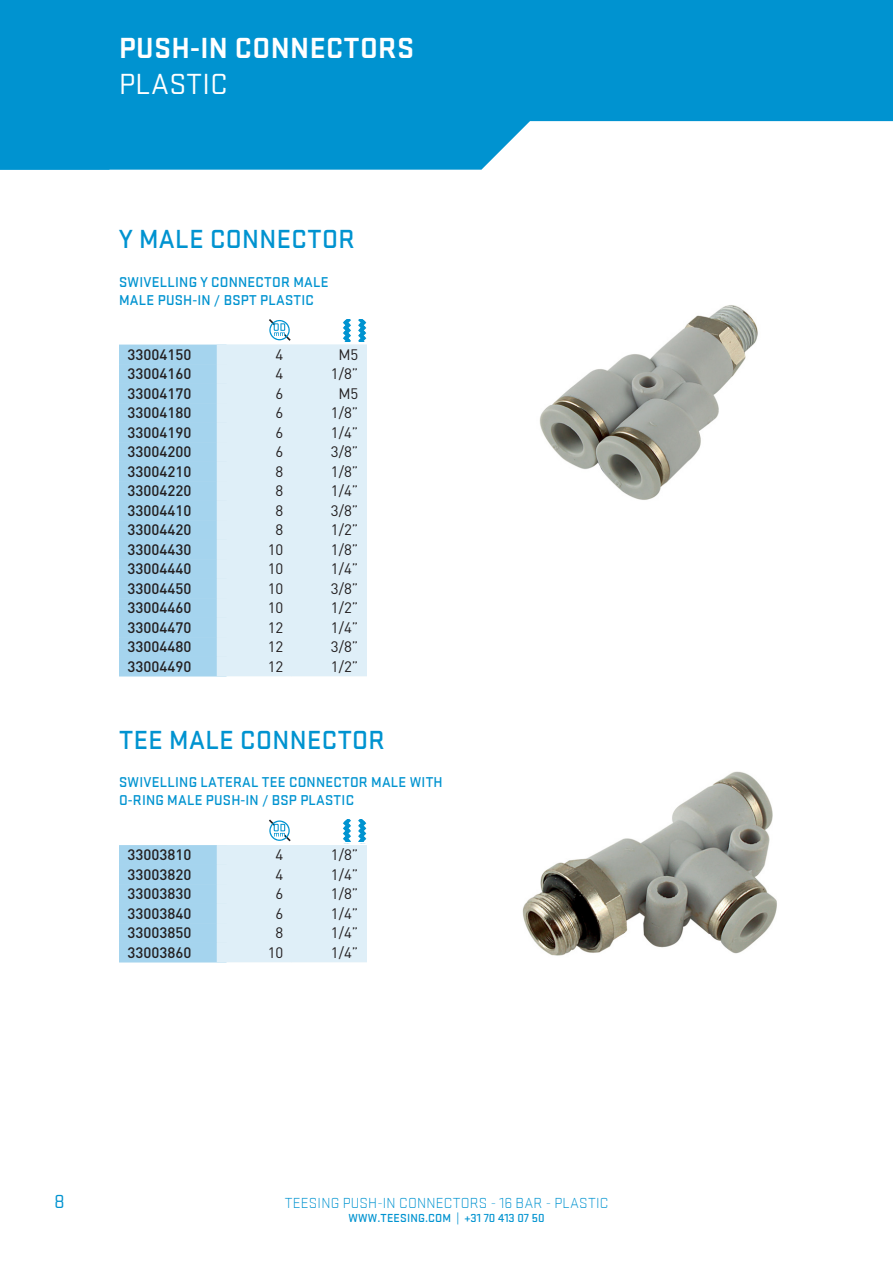
<style>
.page{position:relative;width:893px;height:1263px;background:#fff}
.page>*{position:absolute;margin:0;border:0;box-sizing:border-box;transform-origin:0 0}
.t1{font:700 30px "Stratum 1";letter-spacing:.015em;color:#fff}
.t2{font:30px "Stratum 1";letter-spacing:.015em;color:#fff}
.t3{font:500 27px "Stratum 1";letter-spacing:.015em;color:#0093d0}
.t4{font:19.5px "Stratum 1";color:#0093d0}
.t5{font:500 15px/19.5px "DIN";color:#231f20;text-align:justify}
.t6{font:15px/19.5px "DIN";color:#231f20;text-align:center}
.t7{font:300 15px "Stratum 1";letter-spacing:.015em;color:#0093d0}
.t8{font:500 14.7px/18px "Stratum 1";letter-spacing:.015em;color:#0093d0}
.t9{font:500 12px "Stratum 1";letter-spacing:.015em;color:#0093d0}
</style>
<div class="page">
<svg style="left:0;top:0;width:893px;height:170px;background:#20a0d5"></svg>
<img style="left:539px;top:305px;width:219px;height:195px">
<img style="left:522px;top:771px;width:255px;height:185px">
<div style="left:119px;top:345px;width:107px;height:19px;background:#a5d4ee"></div>
<div style="left:119px;top:364px;width:107px;height:20px;background:#a5d4ee"></div>
<div style="left:119px;top:384px;width:107px;height:19px;background:#a5d4ee"></div>
<div style="left:119px;top:403px;width:107px;height:20px;background:#a5d4ee"></div>
<div style="left:119px;top:423px;width:107px;height:19px;background:#a5d4ee"></div>
<div style="left:119px;top:442px;width:107px;height:20px;background:#a5d4ee"></div>
<div style="left:119px;top:462px;width:107px;height:19px;background:#a5d4ee"></div>
<div style="left:119px;top:481px;width:107px;height:20px;background:#a5d4ee"></div>
<div style="left:119px;top:501px;width:107px;height:19px;background:#a5d4ee"></div>
<div style="left:119px;top:520px;width:107px;height:20px;background:#a5d4ee"></div>
<div style="left:119px;top:540px;width:107px;height:19px;background:#a5d4ee"></div>
<div style="left:119px;top:559px;width:107px;height:20px;background:#a5d4ee"></div>
<div style="left:119px;top:579px;width:107px;height:19px;background:#a5d4ee"></div>
<div style="left:119px;top:598px;width:107px;height:20px;background:#a5d4ee"></div>
<div style="left:119px;top:618px;width:107px;height:19px;background:#a5d4ee"></div>
<div style="left:119px;top:637px;width:107px;height:20px;background:#a5d4ee"></div>
<div style="left:119px;top:657px;width:107px;height:19px;background:#a5d4ee"></div>
<div style="left:119px;top:845px;width:107px;height:20px;background:#a5d4ee"></div>
<div style="left:119px;top:865px;width:107px;height:19px;background:#a5d4ee"></div>
<div style="left:119px;top:884px;width:107px;height:20px;background:#a5d4ee"></div>
<div style="left:119px;top:904px;width:107px;height:19px;background:#a5d4ee"></div>
<div style="left:119px;top:923px;width:107px;height:20px;background:#a5d4ee"></div>
<div style="left:119px;top:943px;width:107px;height:19px;background:#a5d4ee"></div>
<div style="left:217px;top:345px;width:75px;height:19px;background:#dfeff8"></div>
<div style="left:217px;top:364px;width:75px;height:20px;background:#dfeff8"></div>
<div style="left:217px;top:384px;width:75px;height:19px;background:#dfeff8"></div>
<div style="left:217px;top:403px;width:75px;height:20px;background:#dfeff8"></div>
<div style="left:217px;top:423px;width:75px;height:19px;background:#dfeff8"></div>
<div style="left:217px;top:442px;width:75px;height:20px;background:#dfeff8"></div>
<div style="left:217px;top:462px;width:75px;height:19px;background:#dfeff8"></div>
<div style="left:217px;top:481px;width:75px;height:20px;background:#dfeff8"></div>
<div style="left:217px;top:501px;width:75px;height:19px;background:#dfeff8"></div>
<div style="left:217px;top:520px;width:75px;height:20px;background:#dfeff8"></div>
<div style="left:217px;top:540px;width:75px;height:19px;background:#dfeff8"></div>
<div style="left:217px;top:559px;width:75px;height:20px;background:#dfeff8"></div>
<div style="left:217px;top:579px;width:75px;height:19px;background:#dfeff8"></div>
<div style="left:217px;top:598px;width:75px;height:20px;background:#dfeff8"></div>
<div style="left:217px;top:618px;width:75px;height:19px;background:#dfeff8"></div>
<div style="left:217px;top:637px;width:75px;height:20px;background:#dfeff8"></div>
<div style="left:217px;top:657px;width:75px;height:19px;background:#dfeff8"></div>
<div style="left:217px;top:845px;width:75px;height:20px;background:#dfeff8"></div>
<div style="left:217px;top:865px;width:75px;height:19px;background:#dfeff8"></div>
<div style="left:217px;top:884px;width:75px;height:20px;background:#dfeff8"></div>
<div style="left:217px;top:904px;width:75px;height:19px;background:#dfeff8"></div>
<div style="left:217px;top:923px;width:75px;height:20px;background:#dfeff8"></div>
<div style="left:217px;top:943px;width:75px;height:19px;background:#dfeff8"></div>
<div style="left:292px;top:345px;width:75px;height:19px;background:#dfeff8"></div>
<div style="left:292px;top:364px;width:75px;height:20px;background:#dfeff8"></div>
<div style="left:292px;top:384px;width:75px;height:19px;background:#dfeff8"></div>
<div style="left:292px;top:403px;width:75px;height:20px;background:#dfeff8"></div>
<div style="left:292px;top:423px;width:75px;height:19px;background:#dfeff8"></div>
<div style="left:292px;top:442px;width:75px;height:20px;background:#dfeff8"></div>
<div style="left:292px;top:462px;width:75px;height:19px;background:#dfeff8"></div>
<div style="left:292px;top:481px;width:75px;height:20px;background:#dfeff8"></div>
<div style="left:292px;top:501px;width:75px;height:19px;background:#dfeff8"></div>
<div style="left:292px;top:520px;width:75px;height:20px;background:#dfeff8"></div>
<div style="left:292px;top:540px;width:75px;height:19px;background:#dfeff8"></div>
<div style="left:292px;top:559px;width:75px;height:20px;background:#dfeff8"></div>
<div style="left:292px;top:579px;width:75px;height:19px;background:#dfeff8"></div>
<div style="left:292px;top:598px;width:75px;height:20px;background:#dfeff8"></div>
<div style="left:292px;top:618px;width:75px;height:19px;background:#dfeff8"></div>
<div style="left:292px;top:637px;width:75px;height:20px;background:#dfeff8"></div>
<div style="left:292px;top:657px;width:75px;height:19px;background:#dfeff8"></div>
<div style="left:292px;top:845px;width:75px;height:20px;background:#dfeff8"></div>
<div style="left:292px;top:865px;width:75px;height:19px;background:#dfeff8"></div>
<div style="left:292px;top:884px;width:75px;height:20px;background:#dfeff8"></div>
<div style="left:292px;top:904px;width:75px;height:19px;background:#dfeff8"></div>
<div style="left:292px;top:923px;width:75px;height:20px;background:#dfeff8"></div>
<div style="left:292px;top:943px;width:75px;height:19px;background:#dfeff8"></div>
<svg style="left:269px;top:319px;width:22px;height:22px"></svg>
<svg style="left:269px;top:819px;width:22px;height:22px"></svg>
<svg style="left:343px;top:319px;width:24px;height:23px"></svg>
<svg style="left:343px;top:819px;width:24px;height:23px"></svg>
<h1 class="t1" style="left:119px;top:31px;width:296px">PUSH-IN CONNECTORS</h1>
<h1 class="t2" style="left:119px;top:68px;width:110px">PLASTIC</h1>
<h2 class="t3" style="left:119px;top:224px;width:237px">Y MALE CONNECTOR</h2>
<p class="t8" style="left:119px;top:273px;width:211px">SWIVELLING Y CONNECTOR MALE<br>MALE PUSH-IN / BSPT PLASTIC</p>
<p class="t5" style="left:128px;top:344px;width:65px">33004150<br>33004160<br>33004170<br>33004180<br>33004190<br>33004200<br>33004210<br>33004220<br>33004410<br>33004420<br>33004430<br>33004440<br>33004450<br>33004460<br>33004470<br>33004480<br>33004490</p>
<p class="t6" style="left:268px;top:344px;width:17px">4<br>4<br>6<br>6<br>6<br>6<br>8<br>8<br>8<br>8<br>10<br>10<br>10<br>10<br>12<br>12<br>12</p>
<p class="t6" style="left:331px;top:344px;width:29px">M5<br>1/8”<br>M5<br>1/8”<br>1/4”<br>3/8”<br>1/8”<br>1/4”<br>3/8”<br>1/2”<br>1/8”<br>1/4”<br>3/8”<br>1/2”<br>1/4”<br>3/8”<br>1/2”</p>
<h2 class="t3" style="left:119px;top:725px;width:267px">TEE MALE CONNECTOR</h2>
<p class="t8" style="left:119px;top:773px;width:325px">SWIVELLING LATERAL TEE CONNECTOR MALE WITH<br>O-RING MALE PUSH-IN / BSP PLASTIC</p>
<p class="t5" style="left:128px;top:845px;width:65px">33003810<br>33003820<br>33003830<br>33003840<br>33003850<br>33003860</p>
<p class="t6" style="left:268px;top:845px;width:17px">4<br>4<br>6<br>6<br>8<br>10</p>
<p class="t6" style="left:331px;top:845px;width:29px;text-align:justify">1/8” 1/4” 1/8” 1/4” 1/4” 1/4”</p>
<h3 class="t4" style="left:54px;top:1191px;width:12px">8</h3>
<p class="t7" style="left:285px;top:1195px;width:325px">TEESING PUSH-IN CONNECTORS - 16 BAR - PLASTIC</p>
<p class="t9" style="left:349px;top:1211px;width:197px">WWW.TEESING.COM | +31 70 413 07 50</p>
</div>
